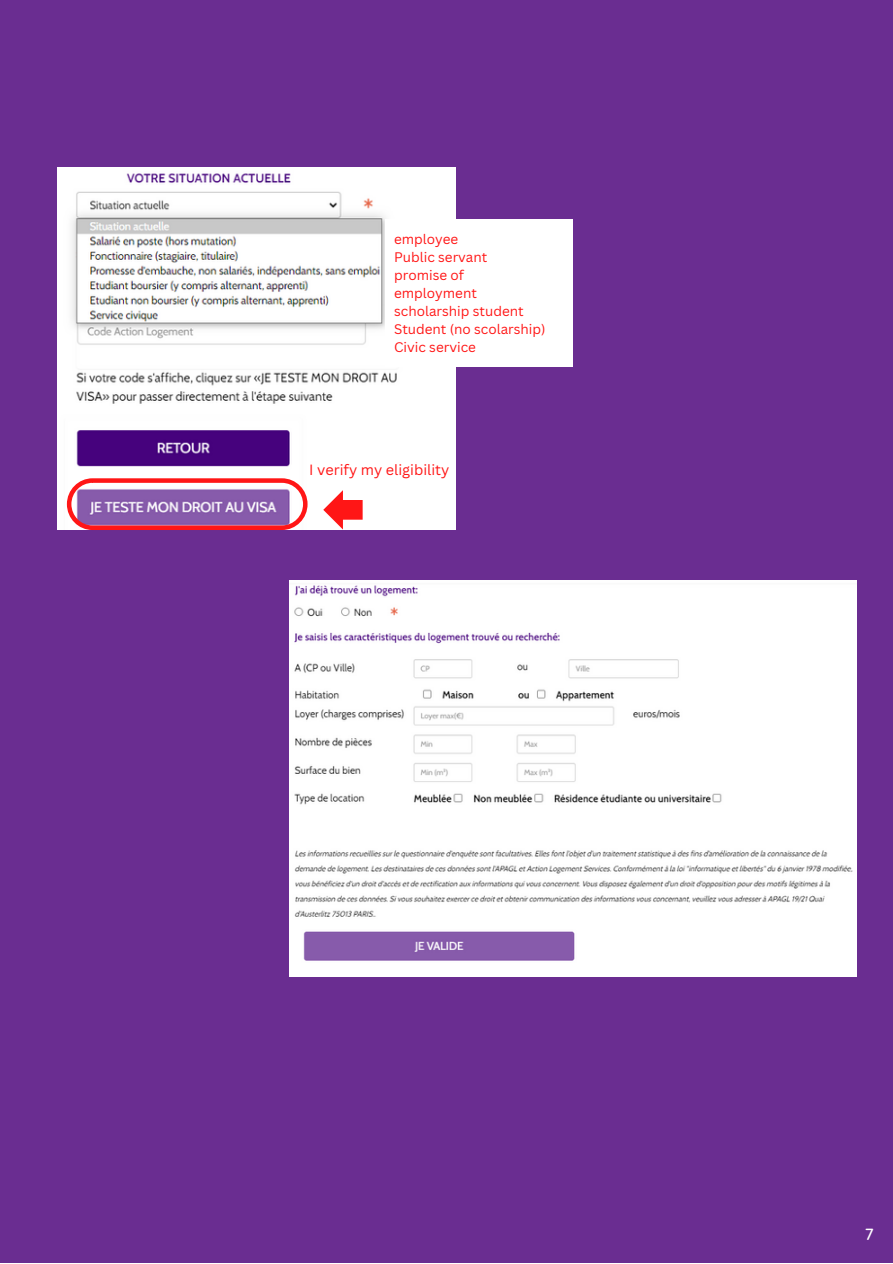
<style>
.page{position:relative;width:893px;height:1264px;background:#fff}
.page>*{position:absolute;margin:0;border:0;box-sizing:border-box;transform-origin:0 0}
.t1{font:500 16.5px "Quicksand";color:#fff}
.t2{font:14.4px "Canva Sans";color:#ff1616}
.t3{font:13.5px/18px "Canva Sans";color:#ff1616}
</style>
<div class="page">
<div style="left:0;top:0;width:892px;height:1262px;background:#6a2d91"></div>
<img style="left:290px;top:580px;width:566px;height:396px">
<img style="left:57px;top:167px;width:398px;height:362px">
<div style="left:385px;top:219px;width:188px;height:148px;background:#fff"></div>
<svg style="left:67px;top:478px;width:240px;height:52px;background:#bc78a4"></svg>
<svg style="left:323px;top:490px;width:39px;height:39px;background:#ff8a8a"></svg>
<p class="t3" style="left:394px;top:230px;width:153px">employee<br>Public servant<br>promise of employment scholarship student<br>Student (no scolarship)<br>Civic service</p>
<p class="t2" style="left:309px;top:459px;width:142px">I verify my eligibility</p>
<p class="t1" style="left:864px;top:1223px;width:11px">7</p>
</div>
